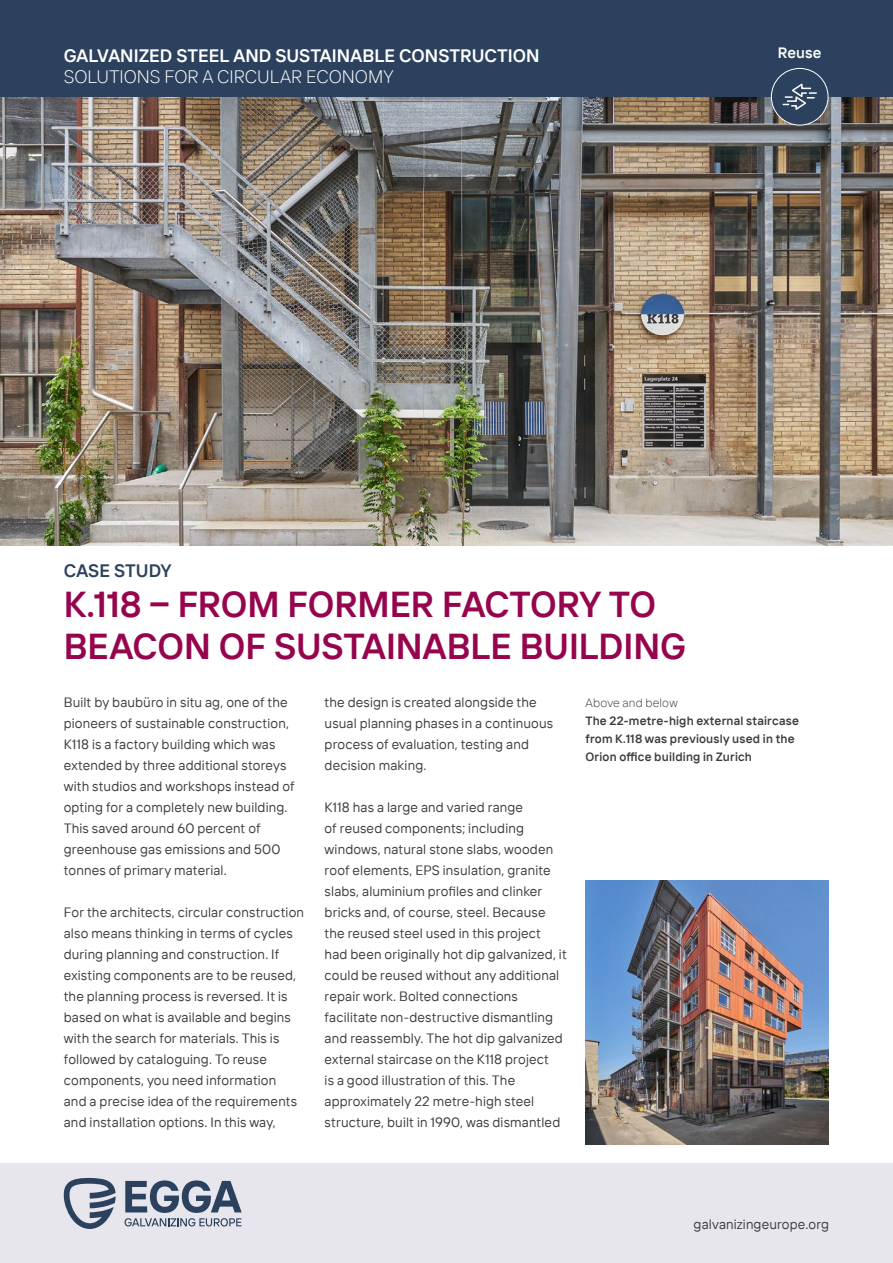
<style>
.page{position:relative;width:893px;height:1263px;background:#fff}
.page>*{position:absolute;margin:0;border:0;box-sizing:border-box;transform-origin:0 0}
.t1{font:600 36px/42px "TT Interphases";color:#96044d}
.t2{font:600 18px "TT Interphases";color:#fff}
.t3{font:300 18px "TT Interphases";color:#fff}
.t4{font:600 18px "TT Interphases";letter-spacing:.005em;color:#2b415d}
.t5{font:600 15px "TT Interphases";letter-spacing:.005em;color:#fff}
.t6{font:13.5px/21px "TT Interphases";letter-spacing:.01em;color:#3c3c3b}
.t7{font:600 12px/18px "TT Interphases";letter-spacing:.015em;color:#3c3c3b}
.t8{font:300 12px "TT Interphases";letter-spacing:.02em;color:#3c3c3b}
</style>
<div class="page">
<div style="left:0;top:0;width:893px;height:115px;background:#2b415d"></div>
<div style="left:0;top:1163px;width:893px;height:100px;background:#e7e6ec"></div>
<svg style="left:64px;top:1178px;width:52px;height:51px"></svg>
<svg style="left:125px;top:1180px;width:117px;height:46px"></svg>
<img style="left:0;top:98px;width:893px;height:448px">
<img style="left:585px;top:880px;width:244px;height:264px">
<div style="left:771px;top:68px;width:57px;height:57px;background:#2b415d;border-radius:50%"></div>
<div style="left:771px;top:68px;width:57px;height:57px;border:1px solid #fff;border-radius:50%"></div>
<svg style="left:782px;top:83px;width:35px;height:27px"></svg>
<h2 class="t2" style="left:64px;top:44px;width:477px">GALVANIZED STEEL AND SUSTAINABLE CONSTRUCTION</h2>
<h2 class="t3" style="left:64px;top:65px;width:331px">SOLUTIONS FOR A CIRCULAR ECONOMY</h2>
<h2 class="t4" style="left:64px;top:558px;width:109px">CASE STUDY</h2>
<p class="t5" style="left:778px;top:43px;width:45px">Reuse</p>
<h1 class="t1" style="left:64px;top:583px;width:624px">K.118 – FROM FORMER FACTORY TO<br>BEACON OF SUSTAINABLE BUILDING</h1>
<p class="t8" style="left:585px;top:695px;width:94px">Above and below</p>
<p class="t7" style="left:585px;top:711px;width:215px">The 22-metre-high external staircase from K.118 was previously used in the<br>Orion office building in Zurich</p>
<p class="t6" style="left:64px;top:691px;width:232px">Built by baubüro in situ ag, one of the pioneers of sustainable construction, K118 is a factory building which was extended by three additional storeys with studios and workshops instead of opting for a completely new building.<br>This saved around 60 percent of greenhouse gas emissions and 500 tonnes of primary material.</p>
<p class="t6" style="left:64px;top:901px;width:242px">For the architects, circular construction also means thinking in terms of cycles during planning and construction. If existing components are to be reused, the planning process is reversed. It is based on what is available and begins with the search for materials. This is followed by cataloguing. To reuse components, you need information<br>and a precise idea of the requirements and installation options. In this way,</p>
<p class="t6" style="left:325px;top:691px;width:230px">the design is created alongside the usual planning phases in a continuous process of evaluation, testing and decision making.</p>
<p class="t6" style="left:325px;top:796px;width:244px">K118 has a large and varied range<br>of reused components; including windows, natural stone slabs, wooden roof elements, EPS insulation, granite slabs, aluminium profiles and clinker bricks and, of course, steel. Because the reused steel used in this project had been originally hot dip galvanized, it could be reused without any additional repair work. Bolted connections facilitate non-destructive dismantling and reassembly. The hot dip galvanized external staircase on the K118 project<br>is a good illustration of this. The approximately 22 metre-high steel structure, built in 1990, was dismantled</p>
<p class="t6" style="left:694px;top:1213px;width:137px">galvanizingeurope.org</p>
</div>
